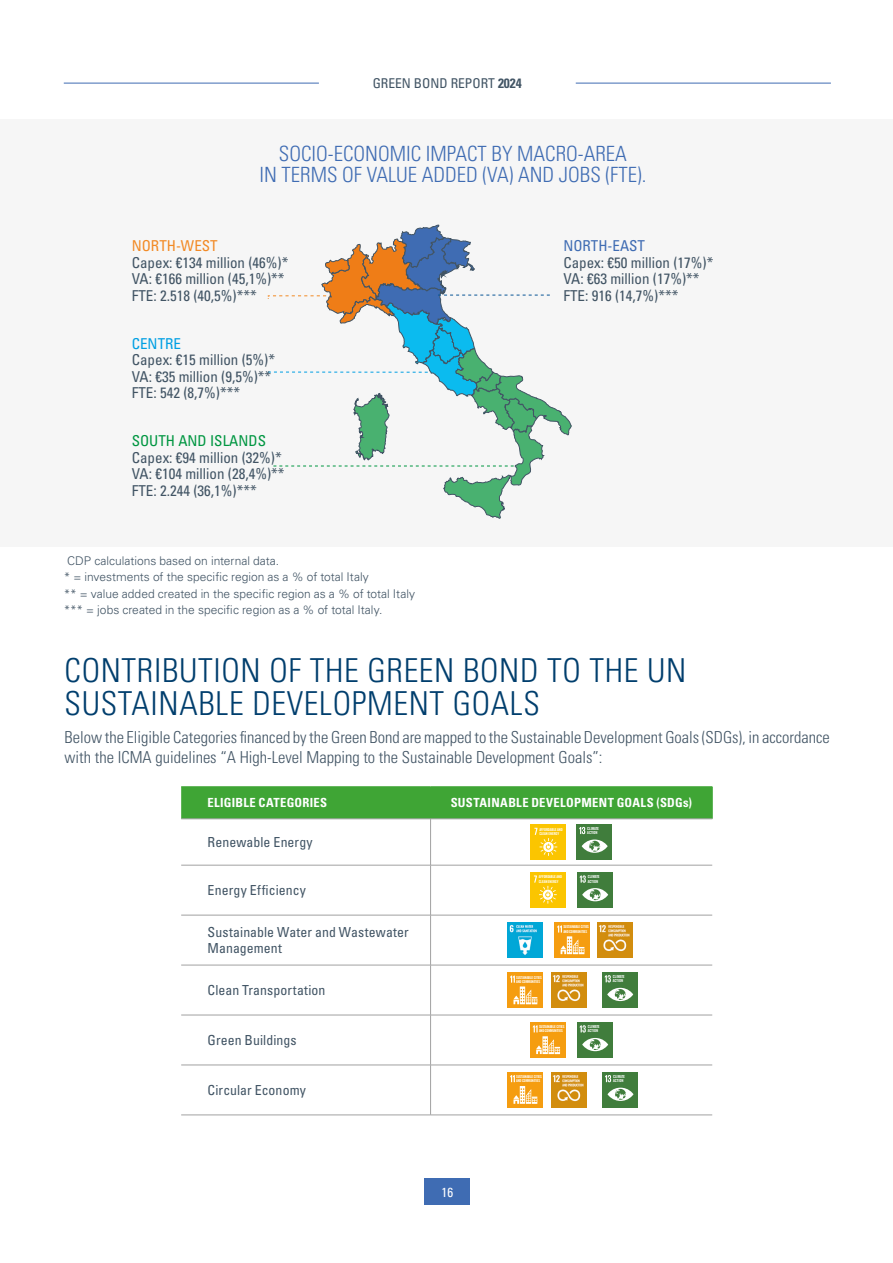
<style>
.page{position:relative;width:893px;height:1263px;background:#fff}
.page>*{position:absolute;margin:0;border:0;box-sizing:border-box;transform-origin:0 0}
.t1{font:300 condensed 33px/33px "Univers LT Std";letter-spacing:.02em;color:#003e6d}
.t2{font:300 condensed 21px/21px "Univers LT Std";color:#3f6cb3;text-align:center}
.t3{font:300 condensed 16.5px/19.8px "Univers LT Std";color:#415464}
.t4{font:condensed 15px/16.5px "Univers LT Std";color:#415464}
.t5{font:condensed 15px "Univers LT Std";color:#009641}
.t6{font:condensed 15px "Univers LT Std";color:#3f6cb3}
.t7{font:condensed 15px "Univers LT Std";color:#f28a25}
.t8{font:condensed 15px "Univers LT Std";color:#009fe3}
.t9{font:condensed 13.8px/16.4px "Univers LT Std";letter-spacing:.005em;color:#415464}
.t10{font:condensed 13.5px "Univers LT Std";color:#415464}
.t11{font:condensed 13.2px "Univers LT Std";color:#fff}
.t12{font:700 condensed 12.6px "Univers LT Std";letter-spacing:.025em;color:#fff}
.t13{font:300 12px/16.5px "Univers LT Std";color:#415464}
.t14{font:4.2px/4.1px "Trade Gothic LT Std Bd Cn 20";letter-spacing:-.025em;color:#fff}
.t15{font:3.9px/4.1px "Trade Gothic LT Std Bd Cn 20";letter-spacing:-.05em;color:#fff}
.t16{font:3.9px/4.1px "Trade Gothic LT Std Bd Cn 20";letter-spacing:-.03em;color:#fff}
.s1{font-weight:700}
</style>
<div class="page">
<hr style="left:64px;top:83px;width:255px;height:1px;background:#3f6cb3">
<hr style="left:576px;top:83px;width:255px;height:1px;background:#3f6cb3">
<div style="left:425px;top:1178px;width:45px;height:26px;background:#3f6cb3"></div>
<div style="left:0;top:119px;width:893px;height:427px;background:#f6f6f6"></div>
<svg style="left:267px;top:225px;width:305px;height:294px"></svg>
<div style="left:181px;top:787px;width:531px;height:31px;background:#3fa535"></div>
<hr style="left:181px;top:786px;width:250px;height:1px;background:#3fa535">
<hr style="left:431px;top:786px;width:281px;height:1px;background:#3fa535">
<hr style="left:712px;top:787px;width:1px;height:32px;background:#3fa535">
<hr style="left:181px;top:818px;width:250px;height:1px;background:#a1a1a1">
<hr style="left:431px;top:818px;width:281px;height:1px;background:#a1a1a1">
<hr style="left:430px;top:819px;width:1px;height:46px;background:#a1a1a1">
<hr style="left:181px;top:865px;width:250px;height:1px;background:#a1a1a1">
<hr style="left:431px;top:865px;width:281px;height:1px;background:#a1a1a1">
<hr style="left:430px;top:865px;width:1px;height:50px;background:#a1a1a1">
<hr style="left:181px;top:915px;width:250px;height:1px;background:#a1a1a1">
<hr style="left:431px;top:915px;width:281px;height:1px;background:#a1a1a1">
<hr style="left:430px;top:915px;width:1px;height:50px;background:#a1a1a1">
<hr style="left:181px;top:965px;width:250px;height:1px;background:#a1a1a1">
<hr style="left:431px;top:965px;width:281px;height:1px;background:#a1a1a1">
<hr style="left:430px;top:965px;width:1px;height:50px;background:#a1a1a1">
<hr style="left:181px;top:1015px;width:250px;height:1px;background:#a1a1a1">
<hr style="left:431px;top:1015px;width:281px;height:1px;background:#a1a1a1">
<hr style="left:430px;top:1015px;width:1px;height:50px;background:#a1a1a1">
<hr style="left:181px;top:1065px;width:250px;height:1px;background:#a1a1a1">
<hr style="left:431px;top:1065px;width:281px;height:1px;background:#a1a1a1">
<hr style="left:430px;top:1065px;width:1px;height:50px;background:#a1a1a1">
<hr style="left:181px;top:1115px;width:250px;height:1px;background:#a1a1a1">
<hr style="left:431px;top:1115px;width:281px;height:1px;background:#a1a1a1">
<div style="left:531px;top:825px;width:35px;height:35px;background:#fbc500"></div>
<svg style="left:534px;top:828px;width:23px;height:28px"></svg>
<div style="left:577px;top:824px;width:35px;height:35px;background:#407d3c"></div>
<svg style="left:579px;top:827px;width:29px;height:26px"></svg>
<div style="left:530px;top:872px;width:35px;height:36px;background:#fbc500"></div>
<svg style="left:534px;top:875px;width:23px;height:29px"></svg>
<div style="left:577px;top:872px;width:35px;height:36px;background:#407d3c"></div>
<svg style="left:580px;top:875px;width:28px;height:26px"></svg>
<img style="left:508px;top:922px;width:35px;height:36px">
<div style="left:555px;top:922px;width:35px;height:36px;background:#f59d10"></div>
<svg style="left:557px;top:925px;width:27px;height:29px"></svg>
<div style="left:508px;top:973px;width:35px;height:35px;background:#f59d10"></div>
<svg style="left:510px;top:975px;width:27px;height:29px"></svg>
<div style="left:602px;top:972px;width:35px;height:35px;background:#407d3c"></div>
<svg style="left:605px;top:975px;width:6px;height:7px"></svg>
<svg style="left:607px;top:988px;width:26px;height:13px"></svg>
<div style="left:530px;top:1022px;width:35px;height:35px;background:#f59d10"></div>
<svg style="left:533px;top:1025px;width:27px;height:29px"></svg>
<div style="left:577px;top:1022px;width:35px;height:35px;background:#407d3c"></div>
<svg style="left:580px;top:1025px;width:6px;height:7px"></svg>
<svg style="left:582px;top:1038px;width:26px;height:13px"></svg>
<div style="left:508px;top:1072px;width:35px;height:35px;background:#f59d10"></div>
<svg style="left:510px;top:1075px;width:27px;height:29px"></svg>
<div style="left:603px;top:1072px;width:35px;height:35px;background:#407d3c"></div>
<svg style="left:605px;top:1075px;width:6px;height:7px"></svg>
<svg style="left:607px;top:1088px;width:26px;height:13px"></svg>
<img style="left:597px;top:923px;width:35px;height:35px">
<img style="left:551px;top:972px;width:35px;height:35px">
<img style="left:551px;top:1072px;width:35px;height:35px">
<p class="t10" style="left:373px;top:75px;width:151px">GREEN BOND REPORT <span class="s1">2024</span></p>
<h2 class="t2" style="left:259px;top:143px;width:388px">SOCIO-ECONOMIC IMPACT BY MACRO-AREA<br>IN TERMS OF VALUE ADDED (VA) AND JOBS (FTE).</h2>
<p class="t7" style="left:132px;top:236px;width:87px">NORTH-WEST</p>
<p class="t4" style="left:132px;top:254px;width:158px">Capex: €134 million (46%)*<br>VA: €166 million (45,1%)**<br>FTE: 2.518 (40,5%)***</p>
<p class="t8" style="left:132px;top:334px;width:51px">CENTRE</p>
<p class="t4" style="left:132px;top:351px;width:145px">Capex: €15 million (5%)*<br>VA: €35 million (9,5%)**<br>FTE: 542 (8,7%)***</p>
<p class="t5" style="left:132px;top:431px;width:136px">SOUTH AND ISLANDS</p>
<p class="t4" style="left:132px;top:449px;width:154px">Capex: €94 million (32%)*<br>VA: €104 million (28,4%)**<br>FTE: 2.244 (36,1%)***</p>
<p class="t13" style="left:64px;top:552px;width:353px">CDP calculations based on internal data.<br>* = investments of the specific region as a % of total Italy<br>** = value added created in the specific region as a % of total Italy *** = jobs created in the specific region as a % of total Italy.</p>
<p class="t6" style="left:563px;top:236px;width:83px">NORTH-EAST</p>
<p class="t4" style="left:563px;top:254px;width:151px">Capex: €50 million (17%)*<br>VA: €63 million (17%)**<br>FTE: 916 (14,7%)***</p>
<h1 class="t1" style="left:65px;top:653px;width:623px">CONTRIBUTION OF THE GREEN BOND TO THE UN<br>SUSTAINABLE DEVELOPMENT GOALS</h1>
<p class="t3" style="left:65px;top:728px;width:767px">Below the Eligible Categories financed by the Green Bond are mapped to the Sustainable Development Goals (SDGs), in accordance with the ICMA guidelines “A High-Level Mapping to the Sustainable Development Goals”:</p>
<p class="t12" style="left:208px;top:795px;width:121px">ELIGIBLE CATEGORIES</p>
<p class="t12" style="left:451px;top:795px;width:243px">SUSTAINABLE DEVELOPMENT GOALS (SDGs)</p>
<p class="t9" style="left:208px;top:834px;width:107px">Renewable Energy</p>
<p class="t16" style="left:539px;top:827px;width:25px">AFFORDABLE AND<br>CLEAN ENERGY</p>
<p class="t14" style="left:587px;top:826px;width:13px">CLIMATE<br>ACTION</p>
<p class="t9" style="left:208px;top:882px;width:100px">Energy Efficiency</p>
<p class="t16" style="left:539px;top:875px;width:25px">AFFORDABLE AND<br>CLEAN ENERGY</p>
<p class="t14" style="left:588px;top:875px;width:13px">CLIMATE<br>ACTION</p>
<p class="t9" style="left:208px;top:924px;width:203px">Sustainable Water and Wastewater<br>Management</p>
<p class="t15" style="left:563px;top:925px;width:27px">SUSTAINABLE CITIES<br>AND COMMUNITIES</p>
<p class="t9" style="left:208px;top:982px;width:119px">Clean Transportation</p>
<p class="t15" style="left:516px;top:975px;width:27px">SUSTAINABLE CITIES<br>AND COMMUNITIES</p>
<p class="t14" style="left:613px;top:975px;width:13px">CLIMATE<br>ACTION</p>
<p class="t9" style="left:208px;top:1032px;width:91px">Green Buildings</p>
<p class="t9" style="left:208px;top:1082px;width:100px">Circular Economy</p>
<p class="t11" style="left:441px;top:1183px;width:13px">16</p>
<p class="t15" style="left:539px;top:1025px;width:27px">SUSTAINABLE CITIES<br>AND COMMUNITIES</p>
<p class="t14" style="left:588px;top:1025px;width:13px">CLIMATE<br>ACTION</p>
<p class="t15" style="left:516px;top:1074px;width:27px">SUSTAINABLE CITIES<br>AND COMMUNITIES</p>
<p class="t14" style="left:613px;top:1074px;width:13px">CLIMATE<br>ACTION</p>
</div>
